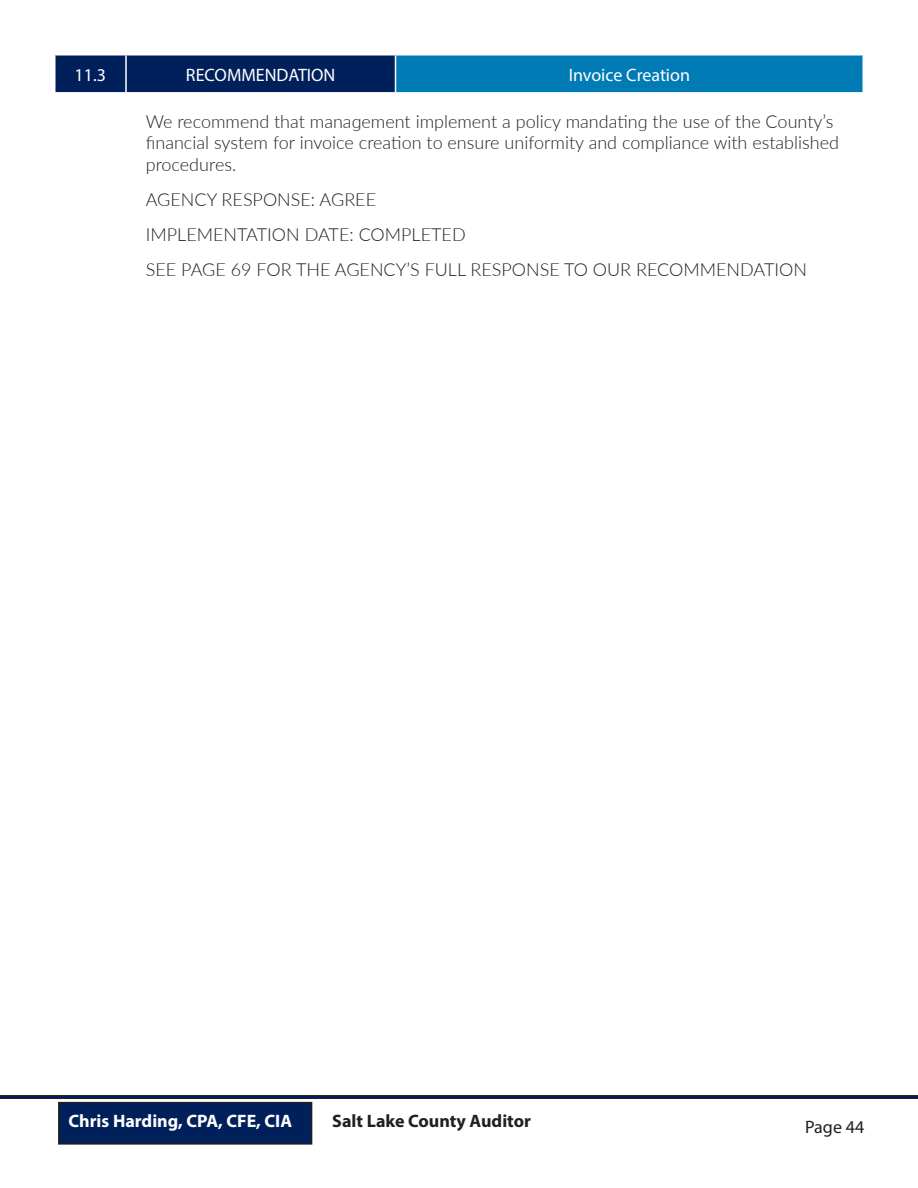
<style>
.page{position:relative;width:918px;height:1188px;background:#fff}
.page>*{position:absolute;margin:0;border:0;box-sizing:border-box;transform-origin:0 0}
.H2__Finding_Title___Pulls_to_TOC{font:300 18px/21.6px "Lato";color:#231f20}
.t1{font:18px "Myriad Pro";color:#fff}
.t2{font:700 18px "Myriad Pro";color:#fff}
.t3{font:700 18px "Myriad Pro";color:#231f20}
.t4{font:18px "Myriad Pro";color:#231f20}
</style>
<div class="page">
<div style="left:59px;top:1103px;width:253px;height:41px;background:#00205b"></div>
<div style="left:58px;top:1102px;width:254px;height:43px;border:2px solid #231f20"></div>
<svg style="left:0;top:1095px;width:918px;height:4px;background:#13203e"></svg>
<div style="left:56px;top:56px;width:339px;height:36px;background:#00205b"></div>
<div style="left:396px;top:55px;width:467px;height:38px;background:#007bb6"></div>
<hr style="left:125px;top:56px;width:2px;height:36px;background:#fff">
<hr style="left:396px;top:54px;width:468px;height:2px;background:#fff">
<hr style="left:862px;top:56px;width:2px;height:36px;background:#fff">
<hr style="left:396px;top:92px;width:468px;height:2px;background:#fff">
<p class="t1" style="left:75px;top:63px;width:33px">11.3</p>
<p class="t1" style="left:186px;top:63px;width:151px">RECOMMENDATION</p>
<p class="t1" style="left:569px;top:63px;width:123px">Invoice Creation</p>
<h2 class="H2__Finding_Title___Pulls_to_TOC" style="left:146px;top:110px;width:695px">We recommend that management implement a policy mandating the use of the County’s financial system for invoice creation to ensure uniformity and compliance with established procedures.</h2>
<h2 class="H2__Finding_Title___Pulls_to_TOC" style="left:146px;top:188px;width:232px">AGENCY RESPONSE: AGREE</h2>
<h2 class="H2__Finding_Title___Pulls_to_TOC" style="left:146px;top:223px;width:321px">IMPLEMENTATION DATE: COMPLETED</h2>
<h2 class="H2__Finding_Title___Pulls_to_TOC" style="left:146px;top:258px;width:663px">SEE PAGE 69 FOR THE AGENCY’S FULL RESPONSE TO OUR RECOMMENDATION</h2>
<p class="t2" style="left:69px;top:1110px;width:225px">Chris Harding, CPA, CFE, CIA</p>
<p class="t3" style="left:332px;top:1110px;width:200px">Salt Lake County Auditor</p>
<p class="t4" style="left:805px;top:1116px;width:61px">Page 44</p>
</div>
